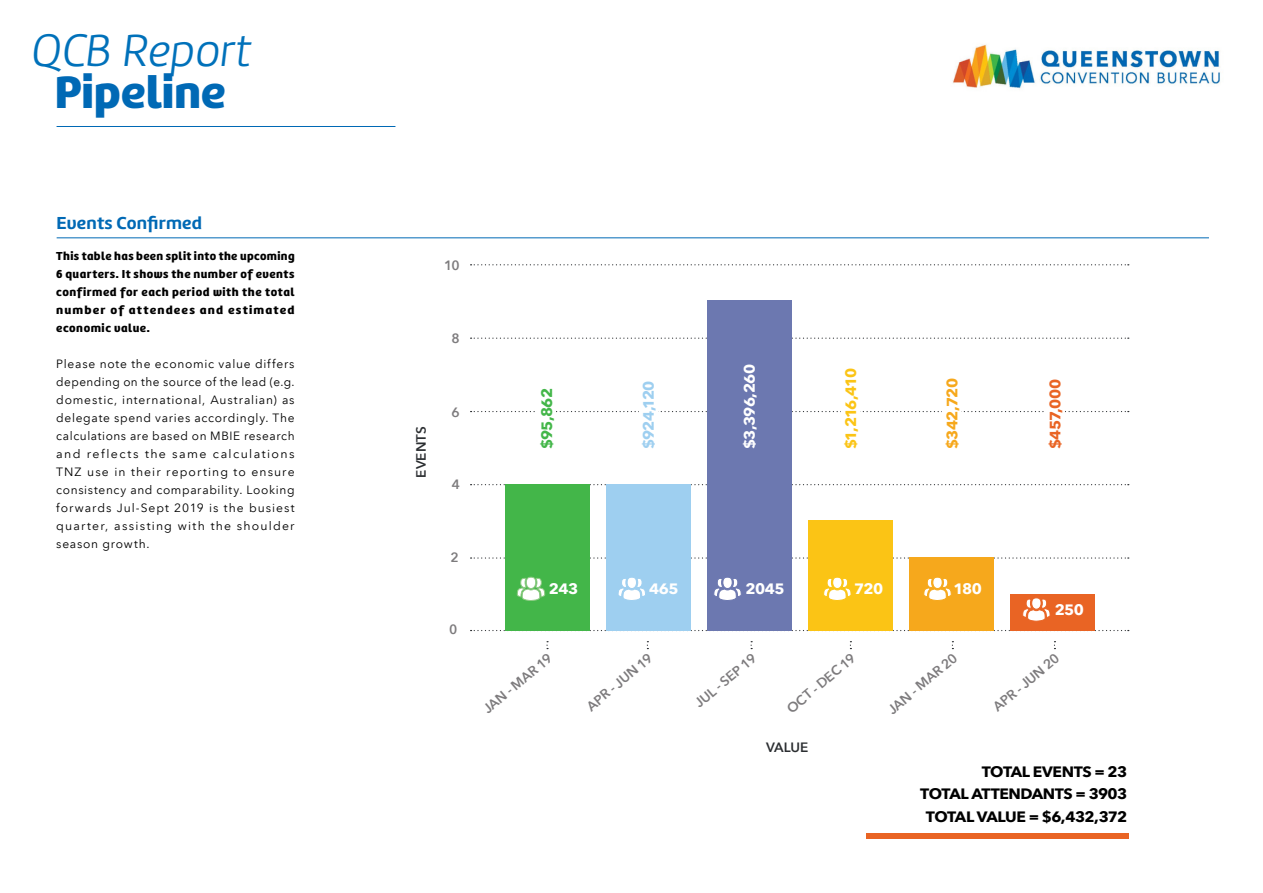
<style>
.page{position:relative;width:1263px;height:893px;background:#fff}
.page>*{position:absolute;margin:0;border:0;box-sizing:border-box;transform-origin:0 0}
.t1{font:italic 300 47.1px "Marine";letter-spacing:-.015em;color:#0071ba}
.t2{font:47.1px "Marine UP Black";letter-spacing:-.005em;color:#0069b5}
.t3{font:18px "Marine UP Bold";letter-spacing:.01em;color:#0069b5}
.t4{font:700 15px "Avenir Next";letter-spacing:-.035em;color:#000;scale:1.05 1}
.t5{font:700 15px "Avenir Next";letter-spacing:-.04em;color:#fff;scale:1.05 1}
.t6{font:700 15px "Avenir Next";letter-spacing:-.085em;color:#fbc415;scale:1.05 1}
.t7{font:700 15px "Avenir Next";letter-spacing:-.04em;color:#9ecff0;scale:1.05 1}
.t8{font:700 15px "Avenir Next";letter-spacing:-.04em;color:#f6a81c;scale:1.05 1}
.t9{font:700 15px "Avenir Next";letter-spacing:-.025em;color:#e96424;scale:1.05 1}
.t10{font:700 15px "Avenir Next";color:#43b649;scale:1.05 1}
.t11{font:600 13.5px "Avenir Next LT Pro";color:#7d7b7d}
.t12{font:600 13.5px "Avenir Next LT Pro";letter-spacing:-.005em;color:#2b2e31}
.t13{font:12px/18px "Avenir Next LT Pro";letter-spacing:.095em;color:#000;text-align:justify}
.t14{font:12px/18px "Marine UP Black";letter-spacing:.085em;color:#000;text-align:justify}
</style>
<div class="page">
<hr style="left:57px;top:126px;width:338px;height:1px;background:#0069b5">
<hr style="left:57px;top:237px;width:1152px;height:1px;background:#0069b5">
<img style="left:952px;top:44px;width:268px;height:45px">
<div style="left:866px;top:833px;width:262px;height:5px;background:#e96424"></div>
<svg style="left:471px;top:264px;width:658px;height:1px"></svg>
<svg style="left:471px;top:338px;width:658px;height:1px"></svg>
<svg style="left:471px;top:411px;width:658px;height:1px"></svg>
<svg style="left:471px;top:484px;width:658px;height:1px"></svg>
<svg style="left:471px;top:557px;width:658px;height:2px"></svg>
<div style="left:910px;top:558px;width:84px;height:73px;background:#f6a81c"></div>
<div style="left:808px;top:521px;width:84px;height:110px;background:#fbc415"></div>
<div style="left:707px;top:301px;width:84px;height:330px;background:#6c78b0"></div>
<div style="left:606px;top:484px;width:84px;height:147px;background:#9ecff0"></div>
<div style="left:505px;top:484px;width:84px;height:147px;background:#43b649"></div>
<div style="left:942px;top:364px;width:19px;height:85px;background:#fff"></div>
<div style="left:841px;top:364px;width:19px;height:85px;background:#fff"></div>
<div style="left:639px;top:364px;width:19px;height:85px;background:#fff"></div>
<div style="left:537px;top:364px;width:19px;height:85px;background:#fff"></div>
<div style="left:1046px;top:364px;width:18px;height:85px;background:#fff"></div>
<svg style="left:471px;top:565px;width:658px;height:66px"></svg>
<h1 class="t1" style="left:31px;top:21px;width:222px">QCB Report</h1>
<h1 class="t2" style="left:54px;top:61px;width:173px">Pipeline</h1>
<h2 class="t3" style="left:56px;top:211px;width:147px">Events Confirmed</h2>
<p class="t14" style="left:56px;top:247px;width:240px">This table has been split into the upcoming 6 quarters. It shows the number of events confirmed for each period with the total number of attendees and estimated economic value.</p>
<p class="t13" style="left:56px;top:355px;width:240px">Please note the economic value differs depending on the source of the lead (e.g. domestic, international, Australian) as delegate spend varies accordingly. The calculations are based on MBIE research and reflects the same calculations TNZ use in their reporting to ensure consistency and comparability. Looking forwards Jul-Sept 2019 is the busiest quarter, assisting with the shoulder season growth.</p>
<p class="t11" style="left:444px;top:258px;width:17px">10</p>
<p class="t11" style="left:451px;top:330px;width:10px">8</p>
<p class="t12" style="left:413px;top:478px;width:53px;rotate:-90deg">EVENTS</p>
<p class="t11" style="left:451px;top:404px;width:10px">6</p>
<p class="t11" style="left:452px;top:476px;width:10px">4</p>
<p class="t10" style="left:534px;top:449px;width:60px;rotate:-90deg">$95,862</p>
<p class="t7" style="left:635px;top:449px;width:67px;rotate:-90deg">$924,120</p>
<p class="t5" style="left:736px;top:449px;width:82px;rotate:-90deg">$3,396,260</p>
<p class="t6" style="left:838px;top:449px;width:79px;rotate:-90deg">$1,216,410</p>
<p class="t8" style="left:939px;top:449px;width:69px;rotate:-90deg">$342,720</p>
<p class="t9" style="left:1042px;top:449px;width:68px;rotate:-90deg">$457,000</p>
<p class="t11" style="left:450px;top:549px;width:10px">2</p>
<p class="t11" style="left:449px;top:621px;width:10px">0</p>
<p class="t5" style="left:549px;top:576px;width:30px">243</p>
<p class="t5" style="left:649px;top:576px;width:29px">465</p>
<p class="t5" style="left:746px;top:576px;width:39px">2045</p>
<p class="t5" style="left:854px;top:576px;width:29px">720</p>
<p class="t5" style="left:953px;top:576px;width:29px">180</p>
<p class="t5" style="left:1055px;top:597px;width:29px">250</p>
<p class="t11" style="left:480px;top:704px;width:87px;rotate:-40deg">JAN - MAR 19</p>
<p class="t11" style="left:583px;top:702px;width:83px;rotate:-40deg">APR - JUN 19</p>
<p class="t11" style="left:691px;top:698px;width:77px;rotate:-40deg">JUL - SEP 19</p>
<p class="t11" style="left:783px;top:704px;width:86px;rotate:-40deg">OCT - DEC 19</p>
<p class="t11" style="left:884px;top:705px;width:87px;rotate:-40deg">JAN - MAR 20</p>
<p class="t11" style="left:990px;top:702px;width:83px;rotate:-40deg">APR - JUN 20</p>
<p class="t12" style="left:766px;top:739px;width:44px">VALUE</p>
<p class="t4" style="left:982px;top:758px;width:140px">TOTAL EVENTS = 23</p>
<p class="t4" style="left:920px;top:781px;width:199px">TOTAL ATTENDANTS = 3903</p>
<p class="t4" style="left:926px;top:804px;width:193px">TOTAL VALUE = $6,432,372</p>
</div>
